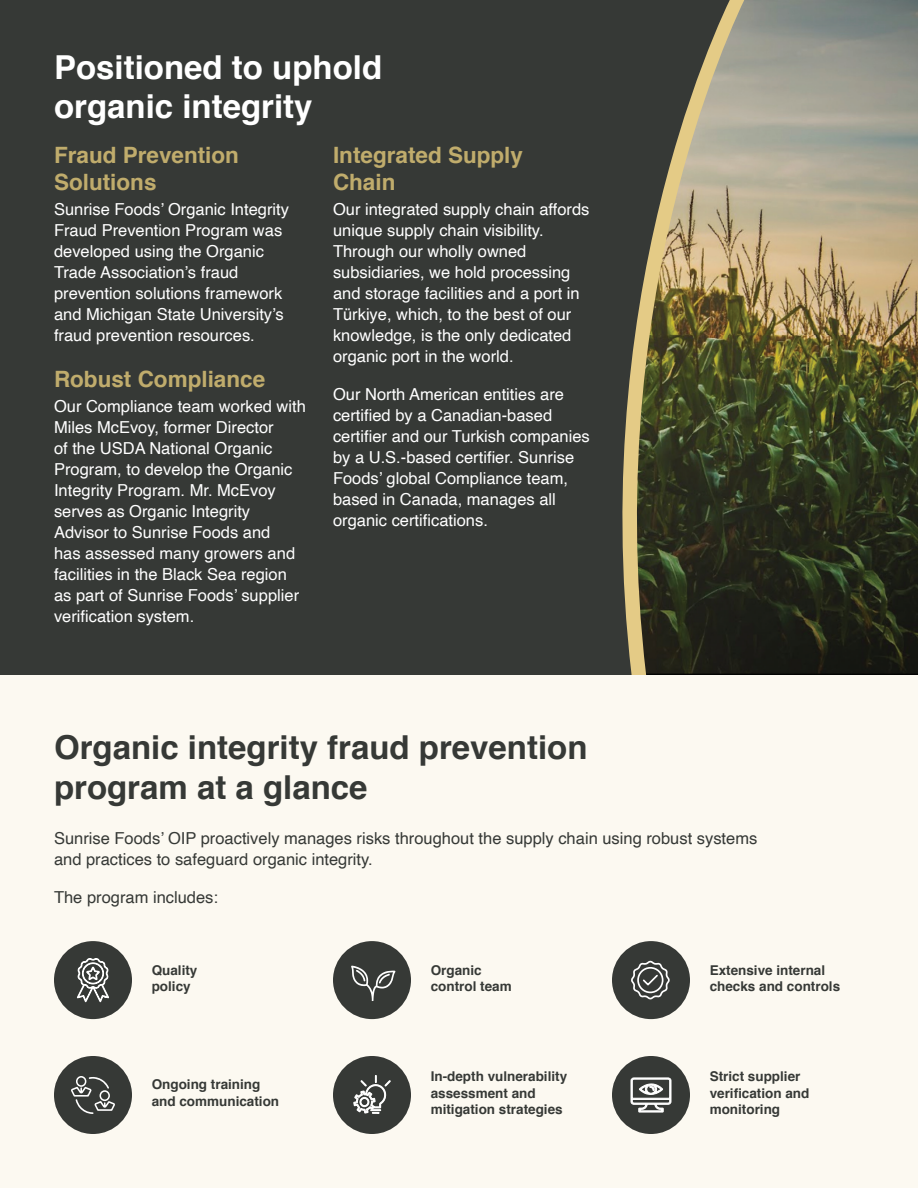
<style>
.page{position:relative;width:918px;height:1188px;background:#fcf9f1}
.page>*{position:absolute;margin:0;border:0;box-sizing:border-box;transform-origin:0 0}
.Heading{font:700 33px "Helvetica";color:#363936}
.Heading-2{font:700 33px/39.6px "Helvetica";color:#fff}
.Sub-Heading{font:700 22.5px/27px "Helvetica";color:#c0ac6c}
.Body_Text{font:16.5px/21px "Helvetica";color:#fff}
.Body_Text-2{font:16.5px/21px "Helvetica";color:#363936}
.Icon_Text{font:700 13.5px/16.2px "Helvetica";color:#363936}
</style>
<div class="page">
<img style="left:751px;top:0;width:167px;height:675px">
<svg style="left:0;top:0;width:736px;height:675px;background:#3c3e38"></svg>
<div style="left:335px;top:1058px;width:74px;height:74px;background:#363936;border-radius:50%"></div>
<div style="left:333px;top:1056px;width:78px;height:78px;border:4px solid #363936;border-radius:50%"></div>
<svg style="left:353px;top:1075px;width:38px;height:39px"></svg>
<div style="left:614px;top:1058px;width:74px;height:74px;background:#363936;border-radius:50%"></div>
<div style="left:612px;top:1056px;width:78px;height:78px;border:4px solid #363936;border-radius:50%"></div>
<svg style="left:631px;top:1077px;width:40px;height:35px"></svg>
<div style="left:614px;top:943px;width:74px;height:74px;background:#363936;border-radius:50%"></div>
<div style="left:612px;top:941px;width:78px;height:78px;border:4px solid #363936;border-radius:50%"></div>
<div style="left:56px;top:1058px;width:74px;height:74px;background:#363936;border-radius:50%"></div>
<div style="left:54px;top:1056px;width:78px;height:78px;border:4px solid #363936;border-radius:50%"></div>
<svg style="left:71px;top:1076px;width:44px;height:38px"></svg>
<div style="left:56px;top:943px;width:74px;height:74px;background:#363936;border-radius:50%"></div>
<div style="left:54px;top:941px;width:78px;height:78px;border:4px solid #363936;border-radius:50%"></div>
<svg style="left:77px;top:958px;width:32px;height:45px"></svg>
<div style="left:335px;top:943px;width:74px;height:74px;background:#363936;border-radius:50%"></div>
<div style="left:333px;top:941px;width:78px;height:78px;border:4px solid #363936;border-radius:50%"></div>
<svg style="left:351px;top:966px;width:45px;height:35px"></svg>
<svg style="left:631px;top:960px;width:39px;height:40px"></svg>
<p class="Heading-2" style="left:54px;top:48px;width:330px">Positioned to uphold organic integrity</p>
<p class="Sub-Heading" style="left:333px;top:142px;width:192px">Integrated Supply<br>Chain</p>
<p class="Sub-Heading" style="left:54px;top:142px;width:187px">Fraud Prevention<br>Solutions</p>
<p class="Body_Text" style="left:54px;top:200px;width:237px">Sunrise Foods’ Organic Integrity<br>Fraud Prevention Program was developed using the Organic<br>Trade Association’s fraud prevention solutions framework and Michigan State University’s fraud prevention resources.</p>
<p class="Body_Text" style="left:333px;top:200px;width:258px">Our integrated supply chain affords unique supply chain visibility.<br>Through our wholly owned subsidiaries, we hold processing and storage facilities and a port in<br>Türkiye, which, to the best of our knowledge, is the only dedicated organic port in the world.</p>
<p class="Body_Text" style="left:333px;top:384px;width:258px">Our North American entities are certified by a Canadian-based certifier and our Turkish companies by a U.S.-based certifier. Sunrise<br>Foods’ global Compliance team, based in Canada, manages all organic certifications.</p>
<p class="Sub-Heading" style="left:54px;top:366px;width:213px">Robust Compliance</p>
<p class="Body_Text" style="left:54px;top:396px;width:253px">Our Compliance team worked with<br>Miles McEvoy, former Director<br>of the USDA National Organic<br>Program, to develop the Organic<br>Integrity Program. Mr. McEvoy serves as Organic Integrity<br>Advisor to Sunrise Foods and<br>has assessed many growers and facilities in the Black Sea region as part of Sunrise Foods’ supplier verification system.</p>
<p class="Heading" style="left:54px;top:721px;width:535px">Organic integrity fraud prevention</p>
<p class="Heading" style="left:54px;top:761px;width:315px">program at a glance</p>
<p class="Body_Text-2" style="left:54px;top:829px;width:705px">Sunrise Foods’ OIP proactively manages risks throughout the supply chain using robust systems and practices to safeguard organic integrity.</p>
<p class="Body_Text-2" style="left:54px;top:887px;width:166px">The program includes:</p>
<p class="Icon_Text" style="left:152px;top:962px;width:47px">Quality policy</p>
<p class="Icon_Text" style="left:152px;top:1077px;width:129px">Ongoing training and communication</p>
<p class="Icon_Text" style="left:431px;top:962px;width:83px">Organic control team</p>
<p class="Icon_Text" style="left:431px;top:1069px;width:138px">In-depth vulnerability assessment and mitigation strategies</p>
<p class="Icon_Text" style="left:710px;top:962px;width:132px">Extensive internal checks and controls</p>
<p class="Icon_Text" style="left:710px;top:1069px;width:101px">Strict supplier verification and monitoring</p>
</div>
